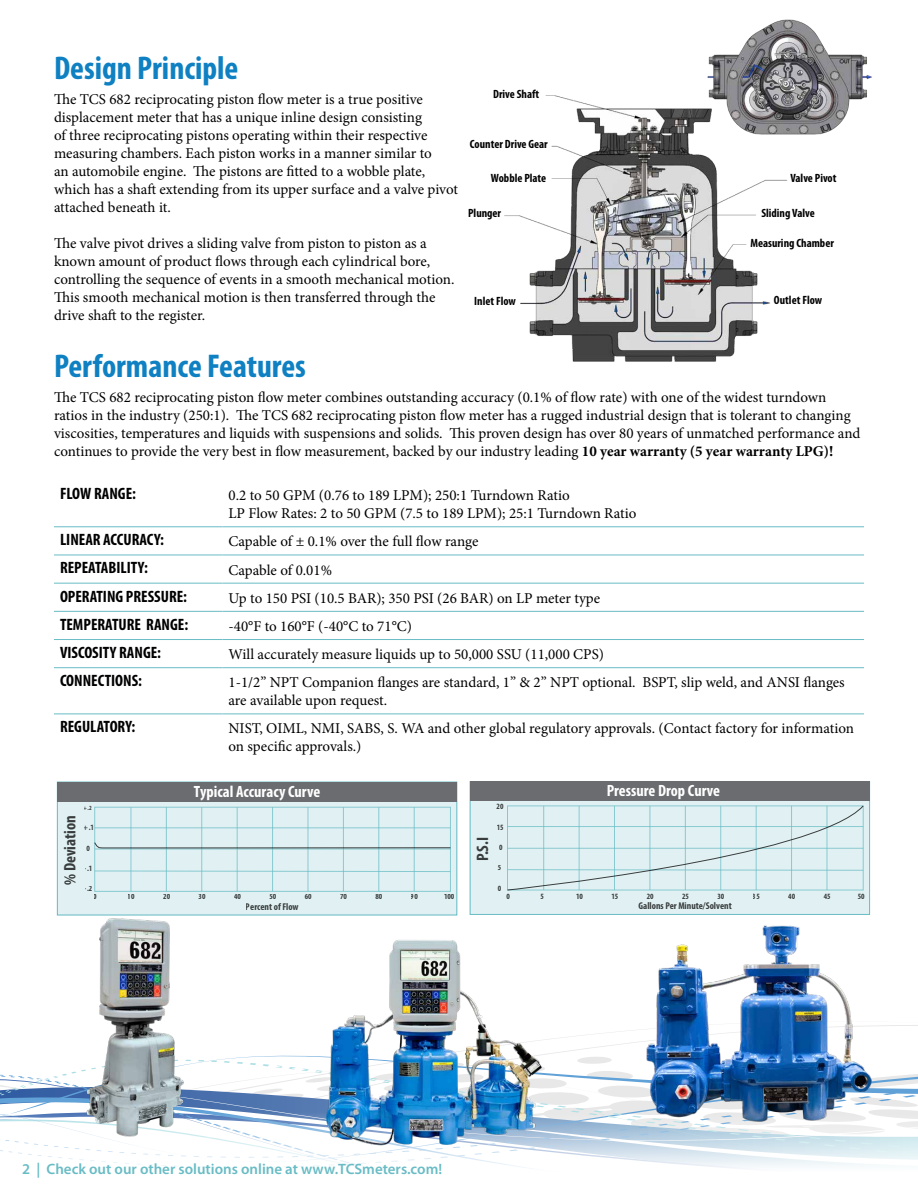
<style>
.page{position:relative;width:918px;height:1188px;background:#fff}
.page>*{position:absolute;margin:0;border:0;box-sizing:border-box;transform-origin:0 0}
.t1{font:700 condensed 33px "Myriad Pro";color:#0f81c2}
.t2{font:700 condensed 16.65px "Myriad Pro";color:#000}
.t3{font:700 condensed 16.5px "Myriad Pro";color:#000}
.t4{font:700 condensed 16.35px "Myriad Pro";color:#fff}
.t5{font:15px/18px "Minion Pro";color:#000}
.t6{font:600 15px "Myriad Pro";color:#69bcc5}
.t7{font:700 condensed 12px "Myriad Pro";color:#000}
.t8{font:700 condensed 9.9px "Myriad Pro";color:#000}
.t9{font:700 condensed 8.1px "Myriad Pro";color:#000}
.t10{font:700 condensed 6.3px "Myriad Pro";color:#000}
.s1{font-weight:700}
</style>
<div class="page">
<svg style="left:0;top:1060px;width:918px;height:48px"></svg>
<svg style="left:0;top:1108px;width:918px;height:60px"></svg>
<img style="left:504px;top:95px;width:284px;height:267px">
<hr style="left:54px;top:526px;width:168px;height:1px;background:#69bcc5">
<hr style="left:222px;top:526px;width:642px;height:1px;background:#69bcc5">
<hr style="left:54px;top:555px;width:168px;height:1px;background:#69bcc5">
<hr style="left:222px;top:555px;width:642px;height:1px;background:#69bcc5">
<hr style="left:54px;top:583px;width:168px;height:1px;background:#69bcc5">
<hr style="left:222px;top:583px;width:642px;height:1px;background:#69bcc5">
<hr style="left:54px;top:611px;width:168px;height:1px;background:#69bcc5">
<hr style="left:222px;top:611px;width:642px;height:1px;background:#69bcc5">
<hr style="left:54px;top:639px;width:168px;height:1px;background:#69bcc5">
<hr style="left:222px;top:639px;width:642px;height:1px;background:#69bcc5">
<hr style="left:54px;top:667px;width:168px;height:1px;background:#69bcc5">
<hr style="left:222px;top:667px;width:642px;height:1px;background:#69bcc5">
<hr style="left:54px;top:714px;width:168px;height:1px;background:#69bcc5">
<hr style="left:222px;top:714px;width:642px;height:1px;background:#69bcc5">
<div style="left:57px;top:782px;width:400px;height:133px;background:#e1f1f3"></div>
<div style="left:57px;top:782px;width:400px;height:133px;border:1px solid #69bcc5"></div>
<div style="left:470px;top:781px;width:400px;height:133px;background:#e1f1f3"></div>
<div style="left:470px;top:781px;width:400px;height:134px;border:1px solid #69bcc5"></div>
<div style="left:57px;top:782px;width:400px;height:19px;background:#6b6c6f"></div>
<div style="left:470px;top:781px;width:400px;height:20px;background:#6b6c6f"></div>
<div style="left:94px;top:807px;width:357px;height:85px;border:1px solid #69bcc5"></div>
<hr style="left:95px;top:827px;width:355px;height:1px;background:#69bcc5">
<svg style="left:95px;top:871px;width:355px;height:1px"></svg>
<hr style="left:131px;top:807px;width:1px;height:84px;background:#69bcc5">
<hr style="left:166px;top:807px;width:1px;height:84px;background:#69bcc5">
<hr style="left:201px;top:807px;width:1px;height:84px;background:#69bcc5">
<hr style="left:237px;top:807px;width:1px;height:84px;background:#69bcc5">
<hr style="left:272px;top:807px;width:1px;height:84px;background:#69bcc5">
<hr style="left:308px;top:807px;width:1px;height:84px;background:#69bcc5">
<hr style="left:343px;top:807px;width:1px;height:84px;background:#69bcc5">
<hr style="left:378px;top:807px;width:1px;height:84px;background:#69bcc5">
<hr style="left:414px;top:807px;width:1px;height:84px;background:#69bcc5">
<hr style="left:95px;top:849px;width:355px;height:1px;background:#69bcc5">
<svg style="left:94px;top:842px;width:356px;height:6px"></svg>
<svg style="left:507px;top:806px;width:357px;height:84px"></svg>
<img style="left:54px;top:918px;width:151px;height:220px">
<img style="left:300px;top:940px;width:257px;height:211px">
<img style="left:645px;top:925px;width:227px;height:199px">
<img style="left:706px;top:19px;width:166px;height:120px">
<p class="t1" style="left:54px;top:47px;width:186px">Design Principle</p>
<p class="t5" style="left:54px;top:90px;width:406px">The TCS 682 reciprocating piston flow meter is a true positive displacement meter that has a unique inline design consisting<br>of three reciprocating pistons operating within their respective measuring chambers. Each piston works in a manner similar to<br>an automobile engine. The pistons are fitted to a wobble plate, which has a shaft extending from its upper surface and a valve pivot attached beneath it.</p>
<p class="t5" style="left:54px;top:234px;width:402px">The valve pivot drives a sliding valve from piston to piston as a known amount of product flows through each cylindrical bore, controlling the sequence of events in a smooth mechanical motion.<br>This smooth mechanical motion is then transferred through the drive shaft to the register.</p>
<p class="t1" style="left:54px;top:345px;width:254px">Performance Features</p>
<p class="t5" style="left:54px;top:388px;width:808px">The TCS 682 reciprocating piston flow meter combines outstanding accuracy (0.1% of flow rate) with one of the widest turndown ratios in the industry (250:1). The TCS 682 reciprocating piston flow meter has a rugged industrial design that is tolerant to changing viscosities, temperatures and liquids with suspensions and solids. This proven design has over 80 years of unmatched performance and continues to provide the very best in flow measurement, backed by our industry leading <span class="s1">10 year warranty (5 year warranty LPG)!</span></p>
<p class="t3" style="left:60px;top:483px;width:78px">FLOW RANGE:</p>
<p class="t5" style="left:228px;top:486px;width:410px">0.2 to 50 GPM (0.76 to 189 LPM); 250:1 Turndown Ratio<br>LP Flow Rates: 2 to 50 GPM (7.5 to 189 LPM); 25:1 Turndown Ratio</p>
<p class="t3" style="left:60px;top:529px;width:106px">LINEAR ACCURACY:</p>
<p class="t5" style="left:228px;top:533px;width:251px">Capable of ± 0.1% over the full flow range</p>
<p class="t3" style="left:60px;top:558px;width:89px">REPEATABILITY:</p>
<p class="t5" style="left:228px;top:561px;width:105px">Capable of 0.01%</p>
<p class="t3" style="left:60px;top:586px;width:129px">OPERATING PRESSURE:</p>
<p class="t5" style="left:228px;top:589px;width:373px">Up to 150 PSI (10.5 BAR); 350 PSI (26 BAR) on LP meter type</p>
<p class="t3" style="left:60px;top:614px;width:130px">TEMPERATURE RANGE:</p>
<p class="t5" style="left:228px;top:617px;width:185px">-40°F to 160°F (-40°C to 71°C)</p>
<p class="t3" style="left:60px;top:642px;width:103px">VISCOSITY RANGE:</p>
<p class="t5" style="left:228px;top:645px;width:377px">Will accurately measure liquids up to 50,000 SSU (11,000 CPS)</p>
<p class="t3" style="left:60px;top:670px;width:84px">CONNECTIONS:</p>
<p class="t5" style="left:228px;top:674px;width:618px">1-1/2” NPT Companion flanges are standard, 1” &amp; 2” NPT optional. BSPT, slip weld, and ANSI flanges are available upon request.</p>
<p class="t3" style="left:60px;top:716px;width:77px">REGULATORY:</p>
<p class="t5" style="left:228px;top:720px;width:627px">NIST, OIML, NMI, SABS, S. WA and other global regulatory approvals. (Contact factory for information on specific approvals.)</p>
<p class="t4" style="left:194px;top:781px;width:128px">Typical Accuracy Curve</p>
<p class="t7" style="left:493px;top:87px;width:48px">Drive Shaft</p>
<p class="t7" style="left:470px;top:137px;width:79px">Counter Drive Gear</p>
<p class="t7" style="left:491px;top:170px;width:57px">Wobble Plate</p>
<p class="t7" style="left:790px;top:170px;width:48px">Valve Pivot</p>
<p class="t7" style="left:761px;top:205px;width:55px">Sliding Valve</p>
<p class="t7" style="left:750px;top:235px;width:85px">Measuring Chamber</p>
<p class="t7" style="left:468px;top:206px;width:35px">Plunger</p>
<p class="t7" style="left:774px;top:293px;width:50px">Outlet Flow</p>
<p class="t7" style="left:474px;top:293px;width:43px">Inlet Flow</p>
<p class="t4" style="left:607px;top:781px;width:115px">Pressure Drop Curve</p>
<p class="t2" style="left:59px;top:885px;width:71px;rotate:-90deg">% Deviation</p>
<p class="t10" style="left:84px;top:804px;width:9px">+.2</p>
<p class="t9" style="left:84px;top:822px;width:12px">+.1</p>
<p class="t9" style="left:86px;top:843px;width:5px">0</p>
<p class="t9" style="left:85px;top:863px;width:9px">-.1</p>
<p class="t9" style="left:85px;top:884px;width:9px">-.2</p>
<p class="t9" style="left:94px;top:892px;width:5px">0</p>
<p class="t9" style="left:128px;top:892px;width:8px">10</p>
<p class="t9" style="left:163px;top:892px;width:8px">20</p>
<p class="t9" style="left:199px;top:892px;width:8px">30</p>
<p class="t9" style="left:234px;top:892px;width:8px">40</p>
<p class="t9" style="left:269px;top:892px;width:8px">50</p>
<p class="t9" style="left:305px;top:892px;width:8px">60</p>
<p class="t9" style="left:340px;top:892px;width:8px">70</p>
<p class="t9" style="left:376px;top:892px;width:8px">80</p>
<p class="t9" style="left:411px;top:892px;width:8px">90</p>
<p class="t9" style="left:444px;top:892px;width:12px">100</p>
<p class="t8" style="left:246px;top:900px;width:54px">Percent of Flow</p>
<p class="t2" style="left:472px;top:861px;width:25px;rotate:-90deg">P.S.I</p>
<p class="t9" style="left:497px;top:801px;width:8px">20</p>
<p class="t9" style="left:497px;top:822px;width:8px">15</p>
<p class="t9" style="left:499px;top:842px;width:5px">0</p>
<p class="t9" style="left:498px;top:863px;width:5px">5</p>
<p class="t9" style="left:498px;top:883px;width:5px">0</p>
<p class="t9" style="left:507px;top:891px;width:5px">0</p>
<p class="t9" style="left:541px;top:891px;width:5px">5</p>
<p class="t9" style="left:576px;top:891px;width:8px">10</p>
<p class="t9" style="left:611px;top:891px;width:8px">15</p>
<p class="t9" style="left:647px;top:891px;width:8px">20</p>
<p class="t9" style="left:682px;top:891px;width:8px">25</p>
<p class="t9" style="left:718px;top:891px;width:8px">30</p>
<p class="t9" style="left:753px;top:891px;width:8px">35</p>
<p class="t9" style="left:788px;top:891px;width:8px">40</p>
<p class="t9" style="left:824px;top:891px;width:8px">45</p>
<p class="t9" style="left:858px;top:891px;width:8px">50</p>
<p class="t8" style="left:638px;top:900px;width:95px">Gallons Per Minute/Solvent</p>
<p class="t6" style="left:22px;top:1159px;width:421px">2 | Check out our other solutions online at www.TCSmeters.com!</p>
</div>
